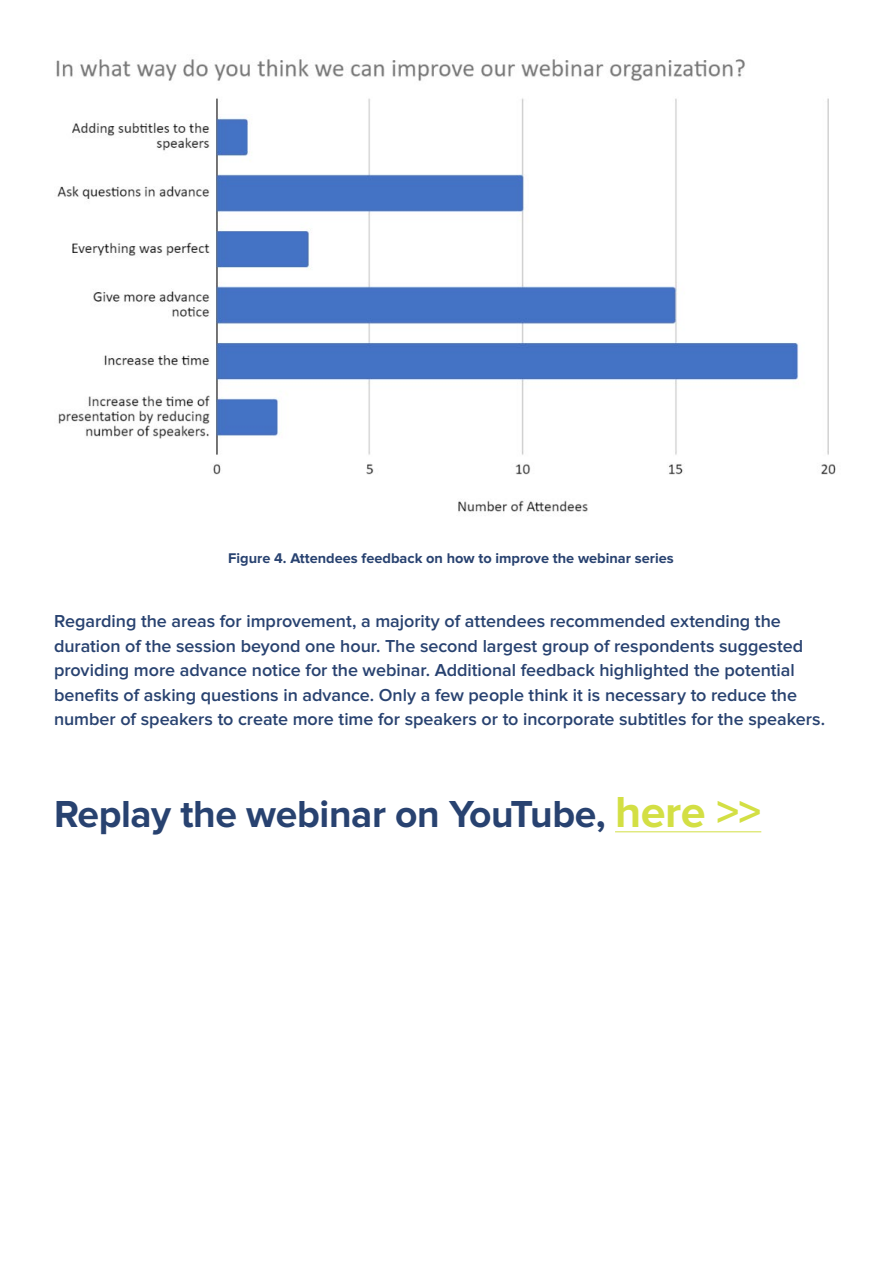
<style>
.page{position:relative;width:893px;height:1263px;background:#fff}
.page>*{position:absolute;margin:0;border:0;box-sizing:border-box;transform-origin:0 0}
.t1{font:700 39px "Proxima Nova";letter-spacing:-.01em;color:#284270}
.t2{font:600 18px/24.5px "Proxima Nova";letter-spacing:-.005em;color:#284270}
.t3{font:700 14.55px "Proxima Nova";color:#284270}
.s1{font-size:45px;color:#d3df44}
</style>
<div class="page">
<img style="left:56px;top:59px;width:780px;height:453px">
<hr style="left:615px;top:831px;width:146px;height:1px;background:#d3df44">
<p class="t3" style="left:228px;top:550px;width:447px">Figure 4. Attendees feedback on how to improve the webinar series</p>
<p class="t2" style="left:54px;top:609px;width:773px">Regarding the areas for improvement, a majority of attendees recommended extending the duration of the session beyond one hour. The second largest group of respondents suggested providing more advance notice for the webinar. Additional feedback highlighted the potential benefits of asking questions in advance. Only a few people think it is necessary to reduce the number of speakers to create more time for speakers or to incorporate subtitles for the speakers.</p>
<h1 class="t1" style="left:54px;top:791px;width:709px">Replay the webinar on YouTube, <span class="s1">here &gt;&gt;</span></h1>
</div>
